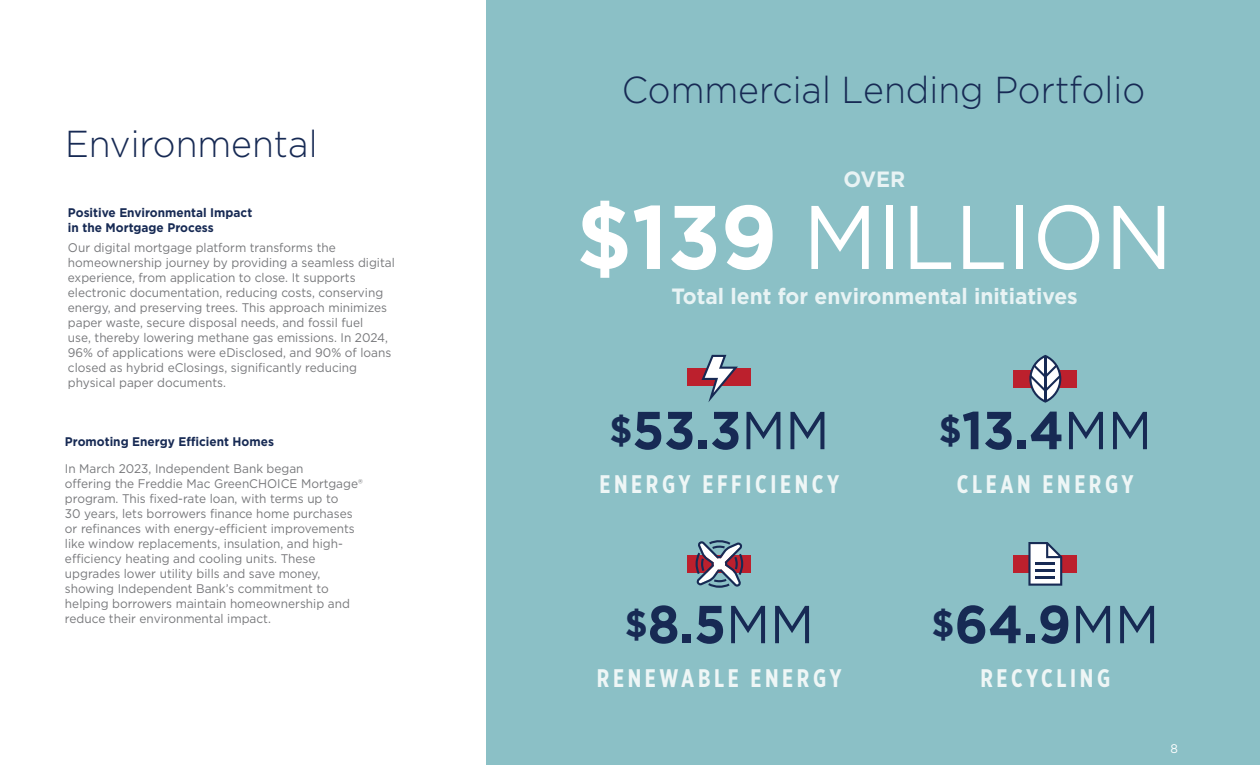
<style>
.page{position:relative;width:1260px;height:765px;background:#fff}
.page>*{position:absolute;margin:0;border:0;box-sizing:border-box;transform-origin:0 0}
.t1{font:90.12px "Gotham";color:#fff;scale:.95 1}
.t2{font:700 53.38px "Gotham";color:#172a54;scale:.95 1}
.t3{font:300 37.5px "Gotham";color:#172a54;scale:.95 1}
.t4{font:700 25.38px "Gotham X Narrow";letter-spacing:.15em;color:#eef6f6;scale:.95 1}
.t5{font:700 22.12px "Gotham";color:#e8f3f4;scale:.95 1}
.t6{font:12.5px/15px "Gotham";color:#77787b;scale:.95 1}
.t7{font:700 12.5px/15px "Gotham";color:#172a54;scale:.95 1}
.t8{font:12.5px "Gotham";color:#fff;scale:.95 1}
.s1{font-weight:700}
.s2{font-size:37.5px}
.s3{font-weight:400}
</style>
<div class="page">
<div style="left:487px;top:0;width:773px;height:765px;background:#8bc0c6"></div>
<div style="left:1014px;top:370px;width:63px;height:17px;background:#bc202d"></div>
<svg style="left:1029px;top:355px;width:32px;height:48px"></svg>
<div style="left:688px;top:555px;width:63px;height:17px;background:#bc202d"></div>
<svg style="left:696px;top:540px;width:47px;height:48px"></svg>
<div style="left:688px;top:368px;width:63px;height:17px;background:#bc202d"></div>
<svg style="left:702px;top:355px;width:36px;height:47px"></svg>
<div style="left:1014px;top:555px;width:63px;height:17px;background:#bc202d"></div>
<svg style="left:1028px;top:542px;width:34px;height:44px"></svg>
<h3 class="t3" style="left:65px;top:120px;width:267px">Environmental</h3>
<p class="t7" style="left:68px;top:205px;width:196px">Positive Environmental Impact in the Mortgage Process</p>
<p class="t6" style="left:68px;top:240px;width:346px">Our digital mortgage platform transforms the homeownership journey by providing a seamless digital experience, from application to close. It supports electronic documentation, reducing costs, conserving energy, and preserving trees. This approach minimizes paper waste, secure disposal needs, and fossil fuel<br>use, thereby lowering methane gas emissions. In 2024, 96% of applications were eDisclosed, and 90% of loans closed as hybrid eClosings, significantly reducing physical paper documents.</p>
<p class="t7" style="left:65px;top:434px;width:222px">Promoting Energy Efficient Homes</p>
<p class="t6" style="left:65px;top:461px;width:315px">In March 2023, Independent Bank began<br>offering the Freddie Mac GreenCHOICE Mortgage® program. This fixed-rate loan, with terms up to<br>30 years, lets borrowers finance home purchases or refinances with energy-efficient improvements like window replacements, insulation, and high&shy;efficiency heating and cooling units. These upgrades lower utility bills and save money, showing Independent Bank’s commitment to helping borrowers maintain homeownership and reduce their environmental impact.</p>
<h3 class="t3" style="left:622px;top:66px;width:552px">Commercial Lending Portfolio</h3>
<h3 class="t5" style="left:844px;top:165px;width:67px">OVER</h3>
<h1 class="t1" style="left:576px;top:179px;width:629px"><span class="s1">$139</span> MILLION</h1>
<h3 class="t5" style="left:671px;top:281px;width:429px">Total lent for environmental initiatives</h3>
<h2 class="t2" style="left:609px;top:395px;width:233px"><span class="s2">$</span>53.3<span class="s3">MM</span></h2>
<h2 class="t2" style="left:939px;top:395px;width:226px"><span class="s2">$</span>13.4<span class="s3">MM</span></h2>
<h3 class="t4" style="left:599px;top:468px;width:254px">ENERGY EFFICIENCY</h3>
<h3 class="t4" style="left:957px;top:468px;width:188px">CLEAN ENERGY</h3>
<h2 class="t2" style="left:625px;top:589px;width:201px"><span class="s2">$</span>8.5<span class="s3">MM</span></h2>
<h2 class="t2" style="left:932px;top:589px;width:241px"><span class="s2">$</span>64.9<span class="s3">MM</span></h2>
<h3 class="t4" style="left:597px;top:662px;width:259px">RENEWABLE ENERGY</h3>
<h3 class="t4" style="left:980px;top:662px;width:138px">RECYCLING</h3>
<p class="t8" style="left:1170px;top:741px;width:9px">8</p>
</div>
